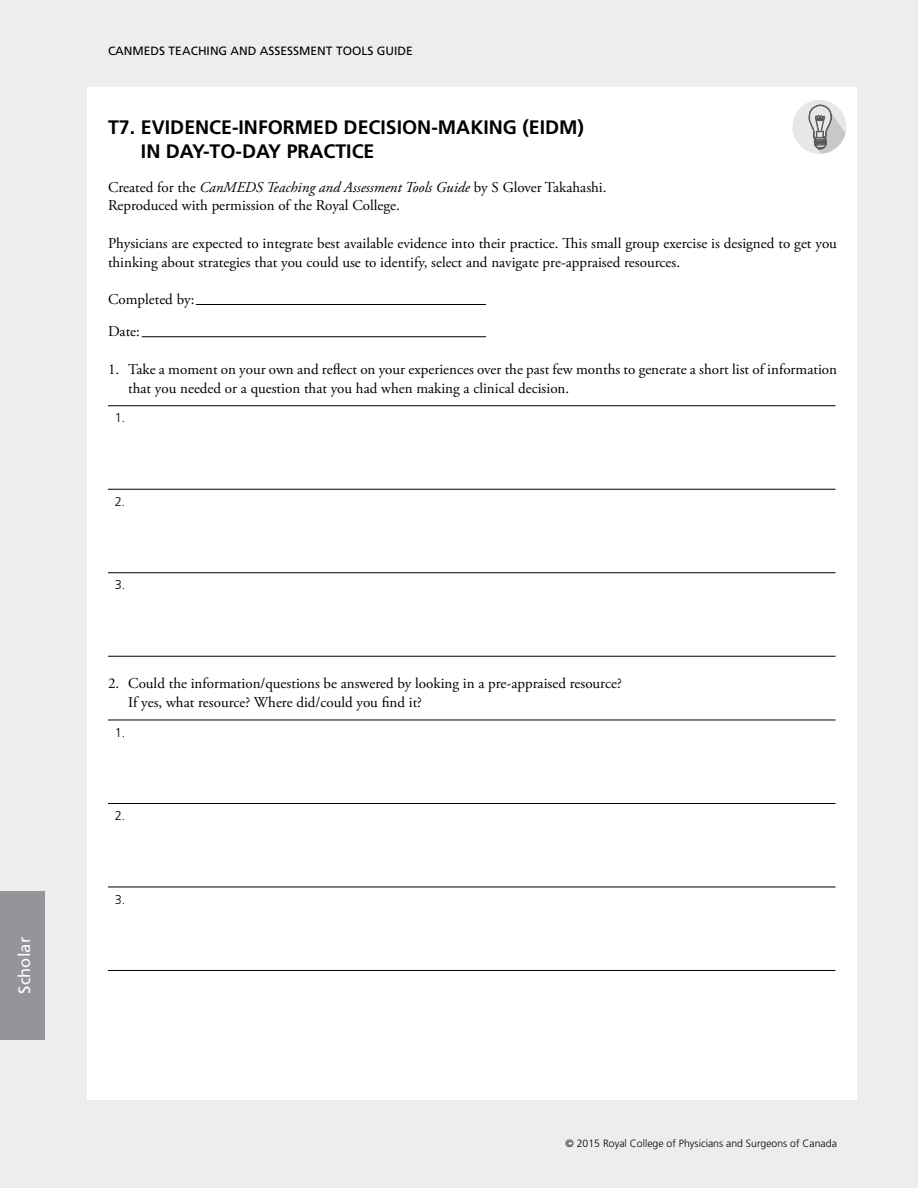
<style>
.page{position:relative;width:918px;height:1188px;background:#ededee}
.page>*{position:absolute;margin:0;border:0;box-sizing:border-box;transform-origin:0 0}
.t1{font:700 19.5px/24px "Frutiger";color:#000}
.t2{font:16.5px "Frutiger";letter-spacing:.01em;color:#fff}
.t3{font:15px/18.8px "Adobe Garamond Pro";color:#000}
.t4{font:300 12.75px "Frutiger";color:#000}
.t5{font:12px "Frutiger";color:#000}
.t6{font:300 10.5px "Frutiger";color:#000}
.s1{font-style:italic}
</style>
<div class="page">
<div style="left:88px;top:88px;width:769px;height:1012px;background:#fff"></div>
<div style="left:0;top:891px;width:45px;height:149px;background:#939598"></div>
<svg style="left:792px;top:100px;width:54px;height:54px"></svg>
<hr style="left:196px;top:304px;width:290px;height:1px;background:#000">
<hr style="left:142px;top:336px;width:344px;height:1px;background:#000">
<hr style="left:108px;top:405px;width:728px;height:1px;background:#000">
<hr style="left:108px;top:489px;width:728px;height:1px;background:#000">
<hr style="left:108px;top:572px;width:728px;height:1px;background:#000">
<hr style="left:108px;top:656px;width:728px;height:1px;background:#000">
<hr style="left:108px;top:720px;width:728px;height:1px;background:#000">
<hr style="left:108px;top:803px;width:728px;height:1px;background:#000">
<hr style="left:108px;top:887px;width:728px;height:1px;background:#000">
<hr style="left:108px;top:970px;width:728px;height:1px;background:#000">
<p class="t2" style="left:15px;top:994px;width:58px;rotate:-90deg">Scholar</p>
<p class="t5" style="left:108px;top:43px;width:306px">CANMEDS TEACHING AND ASSESSMENT TOOLS GUIDE</p>
<h1 class="t1" style="left:141px;top:115px;width:445px;text-indent:-33px">T7. EVIDENCE-INFORMED DECISION-MAKING (EIDM)<br>IN DAY-TO-DAY PRACTICE</h1>
<p class="t3" style="left:108px;top:178px;width:500px">Created for the <span class="s1">CanMEDS Teaching and Assessment Tools Guide</span> by S Glover Takahashi.<br>Reproduced with permission of the Royal College.</p>
<p class="t3" style="left:108px;top:234px;width:730px">Physicians are expected to integrate best available evidence into their practice. This small group exercise is designed to get you thinking about strategies that you could use to identify, select and navigate pre-appraised resources.</p>
<p class="t3" style="left:108px;top:284px;width:88px;line-height:32.2px">Completed by:<br>Date:</p>
<p class="t3" style="left:128px;top:360px;width:710px;text-indent:-20px">1. Take a moment on your own and reflect on your experiences over the past few months to generate a short list of information that you needed or a question that you had when making a clinical decision.</p>
<p class="t4" style="left:115px;top:411px;width:12px">1.</p>
<p class="t4" style="left:115px;top:494px;width:12px">2.</p>
<p class="t4" style="left:115px;top:578px;width:12px">3.</p>
<p class="t3" style="left:128px;top:675px;width:495px;text-indent:-20px">2. Could the information/questions be answered by looking in a pre-appraised resource?<br>If yes, what resource? Where did/could you find it?</p>
<p class="t4" style="left:115px;top:725px;width:12px">1.</p>
<p class="t4" style="left:115px;top:809px;width:12px">2.</p>
<p class="t4" style="left:115px;top:892px;width:12px">3.</p>
<p class="t6" style="left:565px;top:1137px;width:273px">© 2015 Royal College of Physicians and Surgeons of Canada</p>
</div>
